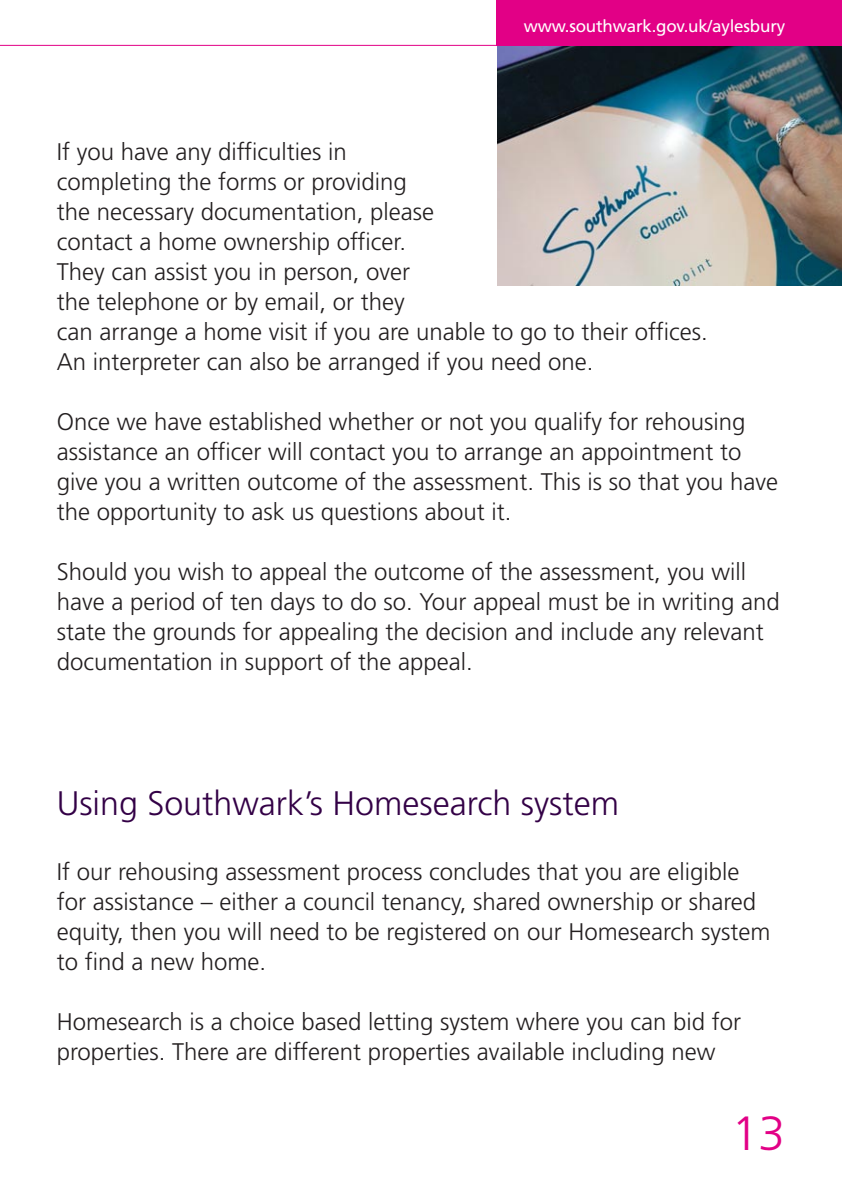
<style>
.page{position:relative;width:842px;height:1191px;background:#fff}
.page>*{position:absolute;margin:0;border:0;box-sizing:border-box;transform-origin:0 0}
.t1{font:300 48px "Frutiger";color:#e20086}
.t2{font:300 34px "Frutiger";color:#330046}
.t3{font:300 24px/30px "Frutiger";color:#231f20}
.t4{font:17px "Frutiger";letter-spacing:-.01em;color:#fff}
</style>
<div class="page">
<img style="left:497px;top:46px;width:345px;height:240px">
<div style="left:497px;top:0;width:345px;height:45px;background:#e20086"></div>
<hr style="left:0;top:45px;width:842px;height:1px;background:#e20086">
<p class="t4" style="left:524px;top:19px;width:263px">www.southwark.gov.uk/aylesbury</p>
<p class="t3" style="left:57px;top:138px;width:653px">If you have any difficulties in<br>completing the forms or providing<br>the necessary documentation, please<br>contact a home ownership officer.<br>They can assist you in person, over<br>the telephone or by email, or they<br>can arrange a home visit if you are unable to go to their offices.<br>An interpreter can also be arranged if you need one.</p>
<p class="t3" style="left:57px;top:408px;width:723px">Once we have established whether or not you qualify for rehousing assistance an officer will contact you to arrange an appointment to give you a written outcome of the assessment. This is so that you have the opportunity to ask us questions about it.</p>
<p class="t3" style="left:57px;top:558px;width:725px">Should you wish to appeal the outcome of the assessment, you will have a period of ten days to do so. Your appeal must be in writing and state the grounds for appealing the decision and include any relevant documentation in support of the appeal.</p>
<h2 class="t2" style="left:57px;top:790px;width:564px">Using Southwark’s Homesearch system</h2>
<p class="t3" style="left:57px;top:858px;width:715px">If our rehousing assessment process concludes that you are eligible for assistance – either a council tenancy, shared ownership or shared equity, then you will need to be registered on our Homesearch system to find a new home.</p>
<p class="t3" style="left:57px;top:1008px;width:686px">Homesearch is a choice based letting system where you can bid for properties. There are different properties available including new</p>
<h1 class="t1" style="left:732px;top:1114px;width:55px">13</h1>
</div>
